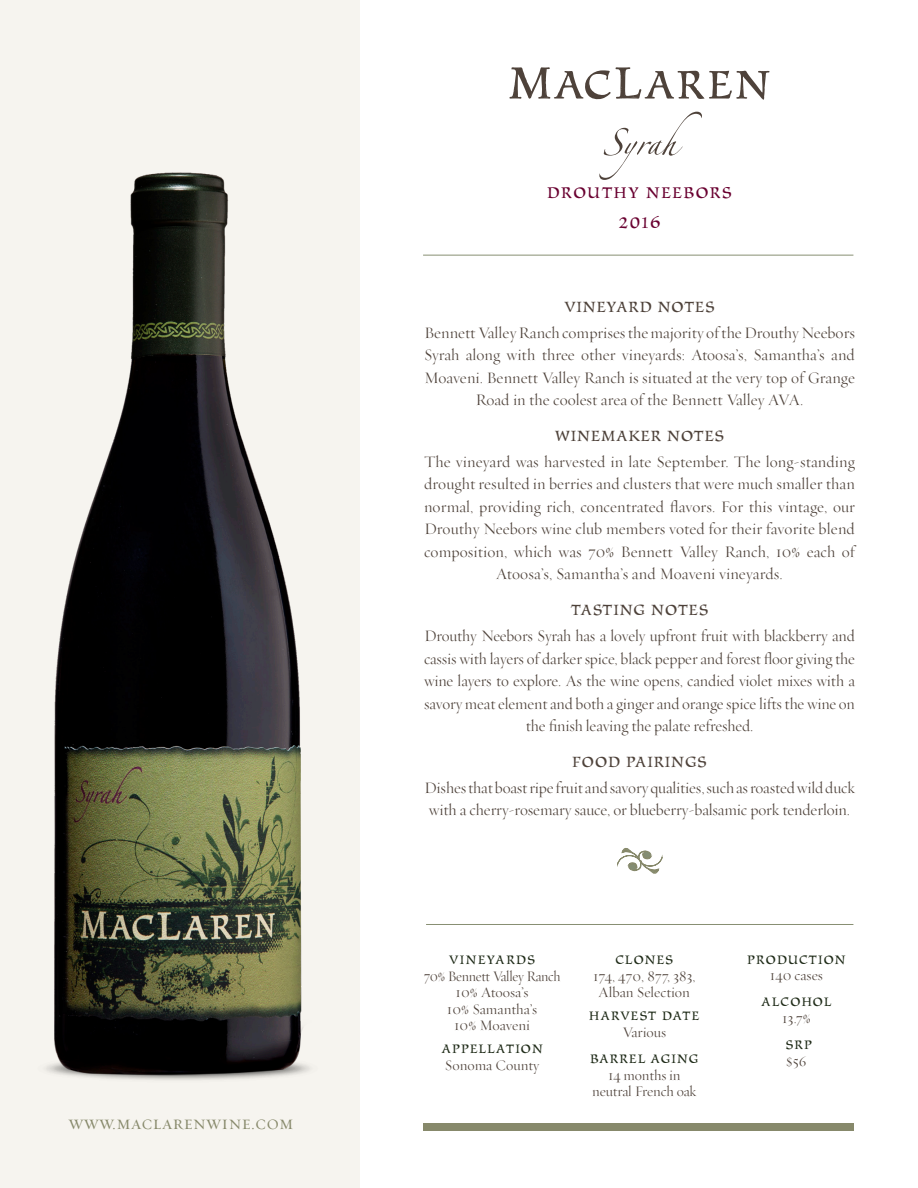
<style>
.page{position:relative;width:918px;height:1188px;background:#fff}
.page>*{position:absolute;margin:0;border:0;box-sizing:border-box;transform-origin:0 0}
.t1{font:58.5px "Linotype Zapfino One";color:#4e423a}
.t2{font:19.5px "Requiem Display HTF Small Caps";letter-spacing:.02em;color:#87896b}
.t3{font:18px/30px "Amigo";letter-spacing:.08em;color:#690130;text-align:center}
.t4{font:17.25px "Amigo";letter-spacing:.05em;color:#4e423a}
.t5{font:16.5px/22.5px "Requiem Fine HTF Roman";color:#4e423a;text-align:center}
.t6{font:15px/16.5px "Requiem Fine HTF Roman";color:#4e423a;text-align:center}
.t7{font:15px/16.5px "Requiem Fine HTF Roman";color:#4e423a;text-align:center;scale:.94 1}
.t8{font:14.25px "Amigo";letter-spacing:.08em;color:#1f2b18}
.t9{font:14.25px "Amigo";letter-spacing:.1em;color:#1f2b18}
</style>
<div class="page">
<div style="left:0;top:0;width:360px;height:1188px;background:#f6f4ef"></div>
<hr style="left:423px;top:255px;width:430px;height:1px;background:#888f73">
<svg style="left:509px;top:67px;width:261px;height:33px"></svg>
<div style="left:423px;top:1124px;width:430px;height:7px;background:#87896b"></div>
<svg style="left:617px;top:848px;width:45px;height:25px"></svg>
<hr style="left:426px;top:924px;width:427px;height:1px;background:#888f73">
<img style="left:46px;top:172px;width:264px;height:908px">
<p class="t2" style="left:69px;top:1111px;width:226px">www.maclarenwine.com</p>
<p class="t1" style="left:602px;top:100px;width:76px">Syrah</p>
<p class="t3" style="left:547px;top:178px;width:186px">DROUTHY NEEBORS<br>2016</p>
<p class="t4" style="left:564px;top:298px;width:152px">VINEYARD NOTES</p>
<p class="t5" style="left:424px;top:322px;width:432px">Bennett Valley Ranch comprises the majority of the Drouthy Neebors Syrah along with three other vineyards: Atoosa’s, Samantha’s and Moaveni. Bennett Valley Ranch is situated at the very top of Grange Road in the coolest area of the Bennett Valley AVA.</p>
<p class="t4" style="left:555px;top:427px;width:171px">WINEMAKER NOTES</p>
<p class="t5" style="left:424px;top:451px;width:432px">The vineyard was harvested in late September. The long-standing drought resulted in berries and clusters that were much smaller than normal, providing rich, concentrated flavors. For this vintage, our Drouthy Neebors wine club members voted for their favorite blend composition, which was 70% Bennett Valley Ranch, 10% each of Atoosa’s, Samantha’s and Moaveni vineyards.</p>
<p class="t4" style="left:571px;top:601px;width:139px">TASTING NOTES</p>
<p class="t5" style="left:424px;top:625px;width:432px">Drouthy Neebors Syrah has a lovely upfront fruit with blackberry and cassis with layers of darker spice, black pepper and forest floor giving the wine layers to explore. As the wine opens, candied violet mixes with a savory meat element and both a ginger and orange spice lifts the wine on the finish leaving the palate refreshed.</p>
<p class="t4" style="left:572px;top:753px;width:136px">FOOD PAIRINGS</p>
<p class="t5" style="left:424px;top:777px;width:432px;text-align:left">Dishes that boast ripe fruit and savory qualities, such as roasted wild duck with a cherry-rosemary sauce, or blueberry-balsamic pork tenderloin.</p>
<p class="t9" style="left:449px;top:953px;width:88px">VINEYARDS</p>
<p class="t7" style="left:424px;top:968px;width:147px">70% Bennett Valley Ranch<br>10% Atoosa’s<br>10% Samantha’s<br>10% Moaveni</p>
<p class="t8" style="left:441px;top:1042px;width:103px">APPELLATION</p>
<p class="t6" style="left:445px;top:1057px;width:96px">Sonoma County</p>
<p class="t8" style="left:615px;top:953px;width:59px">CLONES</p>
<p class="t6" style="left:593px;top:968px;width:104px">174, 470, 877, 383,<br>Alban Selection</p>
<p class="t8" style="left:589px;top:1009px;width:112px">HARVEST DATE</p>
<p class="t6" style="left:622px;top:1024px;width:45px">Various</p>
<p class="t8" style="left:590px;top:1052px;width:110px">BARREL AGING</p>
<p class="t6" style="left:592px;top:1067px;width:106px">14 months in neutral French oak</p>
<p class="t8" style="left:747px;top:952px;width:100px">PRODUCTION</p>
<p class="t6" style="left:770px;top:968px;width:55px">140 cases</p>
<p class="t8" style="left:761px;top:995px;width:72px">ALCOHOL</p>
<p class="t6" style="left:782px;top:1010px;width:30px">13.7%</p>
<p class="t8" style="left:786px;top:1037px;width:28px">SRP</p>
<p class="t6" style="left:786px;top:1053px;width:22px">$56</p>
</div>
